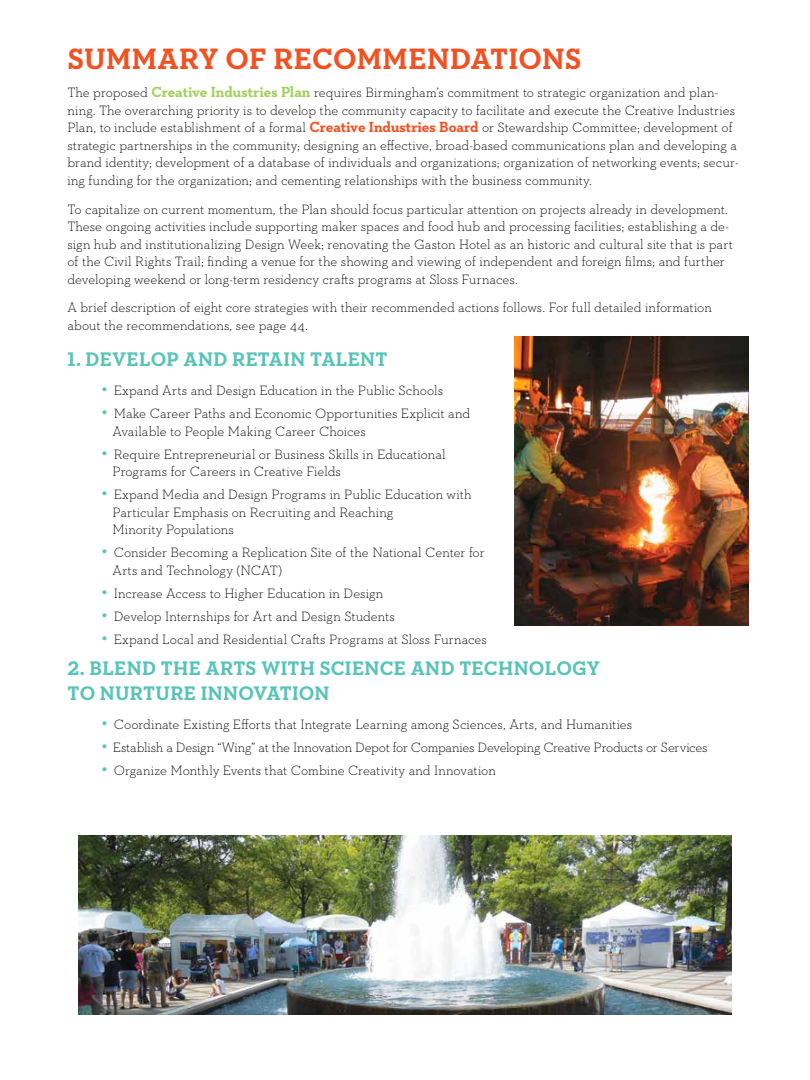
<style>
.page{position:relative;width:810px;height:1080px;background:#fff}
.page>*{position:absolute;margin:0;border:0;box-sizing:border-box;transform-origin:0 0}
.t1{font:700 30px "Neutraface Slab Text";letter-spacing:.01em;color:#f05323}
.t2{font:700 20px/25px "Neutraface Slab Text";letter-spacing:.01em;color:#59c3b8}
.t3{font:300 13.75px/17.5px "Neutraface Slab Text";letter-spacing:-.005em;color:#000}
.s1{font-weight:700;font-size:15px;color:#a3cf60}
.s2{font-weight:700;font-size:15px;color:#f05323}
.s3{font-size:22.5px;color:#59c3b8}
</style>
<div class="page">
<img style="left:515px;top:337px;width:233px;height:289px">
<img style="left:79px;top:835px;width:652px;height:180px">
<h1 class="t1" style="left:68px;top:39px;width:515px">SUMMARY OF RECOMMENDATIONS</h1>
<p class="t3" style="left:67px;top:84px;width:673px">The proposed <span class="s1">Creative Industries Plan</span> requires Birmingham’s commitment to strategic organization and plan&shy;ning. The overarching priority is to develop the community capacity to facilitate and execute the Creative Industries Plan, to include establishment of a formal <span class="s2">Creative Industries Board</span> or Stewardship Committee; development of strategic partnerships in the community; designing an effective, broad-based communications plan and developing a brand identity; development of a database of individuals and organizations; organization of networking events; secur&shy;ing funding for the organization; and cementing relationships with the business community.</p>
<p class="t3" style="left:68px;top:200px;width:667px">To capitalize on current momentum, the Plan should focus particular attention on projects already in development.<br>These ongoing activities include supporting maker spaces and food hub and processing facilities; establishing a de&shy;sign hub and institutionalizing Design Week; renovating the Gaston Hotel as an historic and cultural site that is part of the Civil Rights Trail; finding a venue for the showing and viewing of independent and foreign films; and further developing weekend or long-term residency crafts programs at Sloss Furnaces.</p>
<p class="t3" style="left:68px;top:299px;width:646px">A brief description of eight core strategies with their recommended actions follows. For full detailed information about the recommendations, see page 44.</p>
<h2 class="t2" style="left:68px;top:347px;width:321px">1. DEVELOP AND RETAIN TALENT</h2>
<p class="t3" style="left:101px;top:381px;width:343px"><span class="s3">•</span> Expand Arts and Design Education in the Public Schools</p>
<p class="t3" style="left:113px;top:404px;width:359px;text-indent:-11px"><span class="s3">•</span> Make Career Paths and Economic Opportunities Explicit and<br>Available to People Making Career Choices</p>
<p class="t3" style="left:113px;top:445px;width:335px;text-indent:-11px"><span class="s3">•</span> Require Entrepreneurial or Business Skills in Educational<br>Programs for Careers in Creative Fields</p>
<p class="t3" style="left:113px;top:486px;width:361px;text-indent:-11px"><span class="s3">•</span> Expand Media and Design Programs in Public Education with<br>Particular Emphasis on Recruiting and Reaching<br>Minority Populations</p>
<p class="t3" style="left:113px;top:544px;width:374px;text-indent:-11px"><span class="s3">•</span> Consider Becoming a Replication Site of the National Center for<br>Arts and Technology (NCAT)</p>
<p class="t3" style="left:101px;top:584px;width:284px"><span class="s3">•</span> Increase Access to Higher Education in Design</p>
<p class="t3" style="left:101px;top:607px;width:295px"><span class="s3">•</span> Develop Internships for Art and Design Students</p>
<p class="t3" style="left:101px;top:631px;width:387px"><span class="s3">•</span> Expand Local and Residential Crafts Programs at Sloss Furnaces</p>
<h2 class="t2" style="left:68px;top:655px;width:534px">2. BLEND THE ARTS WITH SCIENCE AND TECHNOLOGY<br>TO NURTURE INNOVATION</h2>
<p class="t3" style="left:101px;top:715px;width:533px"><span class="s3">•</span> Coordinate Existing Efforts that Integrate Learning among Sciences, Arts, and Humanities</p>
<p class="t3" style="left:101px;top:738px;width:608px"><span class="s3">•</span> Establish a Design “Wing” at the Innovation Depot for Companies Developing Creative Products or Services</p>
<p class="t3" style="left:101px;top:761px;width:396px"><span class="s3">•</span> Organize Monthly Events that Combine Creativity and Innovation</p>
</div>
